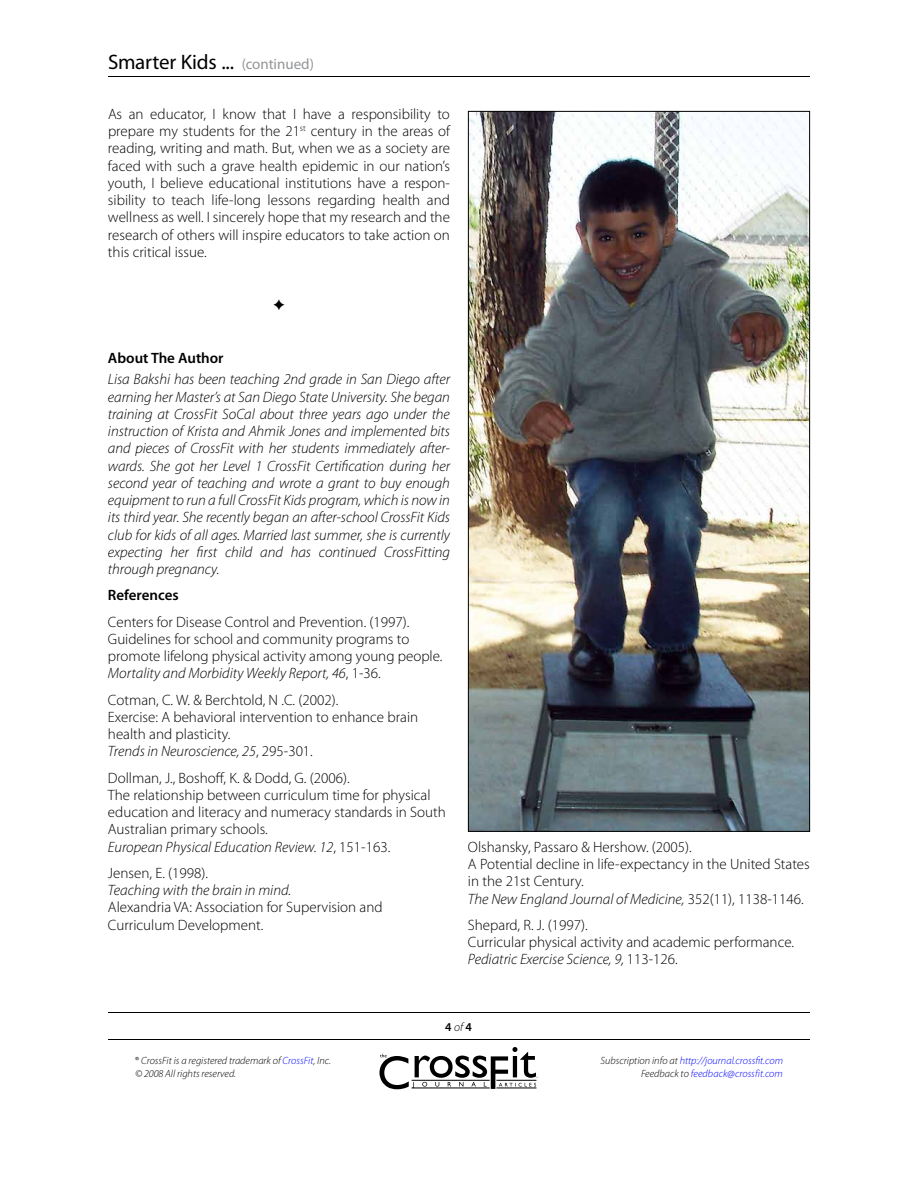
<style>
.page{position:relative;width:918px;height:1188px;background:#fff}
.page>*{position:absolute;margin:0;border:0;box-sizing:border-box;transform-origin:0 0}
.t1{font:21px "Myriad Pro";letter-spacing:-.01em;color:#000}
.t2{font:300 15px/17.2px "Myriad Pro";color:#000}
.t3{font:italic 300 15px/17.2px "Myriad Pro";letter-spacing:-.005em;color:#000;text-align:justify}
.t4{font:600 15px "Myriad Pro";color:#000}
.t5{font:600 12px "Myriad Pro";color:#000}
.t6{font:italic 300 10.5px/12.6px "Myriad Pro";color:#00f;text-align:right}
.t7{font:italic 300 10.5px/12.6px "Myriad Pro";color:#000}
.s1{font-size:15px;color:#939598}
.s2{font-style:italic}
.s3{font-weight:300;font-style:italic}
.s4{font-style:normal}
.s5{color:#00f}
.s6{color:#000}
</style>
<div class="page">
<svg style="left:379px;top:1047px;width:159px;height:42px"></svg>
<hr style="left:108px;top:1012px;width:702px;height:1px;background:#000">
<hr style="left:108px;top:1039px;width:702px;height:1px;background:#000">
<hr style="left:108px;top:76px;width:702px;height:1px;background:#000">
<img style="left:470px;top:113px;width:338px;height:717px">
<h1 class="t1" style="left:108px;top:51px;width:208px">Smarter Kids ... <span class="s1">(continued)</span></h1>
<p class="t2" style="left:108px;top:106px;width:344px;text-align:justify">As an educator, I know that I have a responsibility to prepare my students for the 21<sup>st</sup> century in the areas of reading, writing and math. But, when we as a society are faced with such a grave health epidemic in our nation’s youth, I believe educational institutions have a respon&shy;sibility to teach life-long lessons regarding health and wellness as well. I sincerely hope that my research and the research of others will inspire educators to take action on this critical issue.</p>
<p class="t4" style="left:108px;top:349px;width:117px">About The Author</p>
<p class="t3" style="left:108px;top:371px;width:344px">Lisa Bakshi has been teaching 2nd grade in San Diego after earning her Master’s at San Diego State University. She began training at CrossFit SoCal about three years ago under the instruction of Krista and Ahmik Jones and implemented bits and pieces of CrossFit with her students immediately after&shy;wards. She got her Level 1 CrossFit Certification during her second year of teaching and wrote a grant to buy enough equipment to run a full CrossFit Kids program, which is now in its third year. She recently began an after-school CrossFit Kids club for kids of all ages. Married last summer, she is currently expecting her first child and has continued CrossFitting through pregnancy.</p>
<p class="t4" style="left:108px;top:587px;width:72px">References</p>
<p class="t2" style="left:108px;top:613px;width:336px">Centers for Disease Control and Prevention. (1997).<br>Guidelines for school and community programs to promote lifelong physical activity among young people.<br><span class="s2">Mortality and Morbidity Weekly Report, 46</span>, 1-36.</p>
<p class="t2" style="left:108px;top:691px;width:312px">Cotman, C. W. &amp; Berchtold, N .C. (2002).<br>Exercise: A behavioral intervention to enhance brain health and plasticity.<br><span class="s2">Trends in Neuroscience, 25</span>, 295-301.</p>
<p class="t2" style="left:108px;top:769px;width:339px">Dollman, J., Boshoff, K. &amp; Dodd, G. (2006).<br>The relationship between curriculum time for physical education and literacy and numeracy standards in South Australian primary schools.<br><span class="s2">European Physical Education Review. 12</span>, 151-163.</p>
<p class="t2" style="left:108px;top:865px;width:102px">Jensen, E. (1998).</p>
<p class="t3" style="left:108px;top:882px;width:185px">Teaching with the brain in mind.</p>
<p class="t2" style="left:108px;top:899px;width:276px">Alexandria VA: Association for Supervision and<br>Curriculum Development.</p>
<p class="t2" style="left:468px;top:839px;width:343px">Olshansky, Passaro &amp; Hershow. (2005).<br>A Potential decline in life-expectancy in the United States in the 21st Century.<br><span class="s2">The New England Journal of Medicine,</span> 352(11), 1138-1146.</p>
<p class="t2" style="left:468px;top:917px;width:328px">Shepard, R. J. (1997).<br>Curricular physical activity and academic performance.<br><span class="s2">Pediatric Exercise Science, 9,</span> 113-126.</p>
<p class="t5" style="left:445px;top:1020px;width:28px">4 <span class="s3">of</span> 4</p>
<p class="t7" style="left:135px;top:1055px;width:198px"><span class="s4">®</span> CrossFit is a registered trademark of <span class="s5">CrossFit</span>, Inc. © 2008 All rights reserved.</p>
<p class="t6" style="left:601px;top:1055px;width:184px"><span class="s6">Subscription info at</span> http://journal.crossfit.com<br><span class="s6">Feedback to</span> feedback@crossfit.com</p>
</div>
